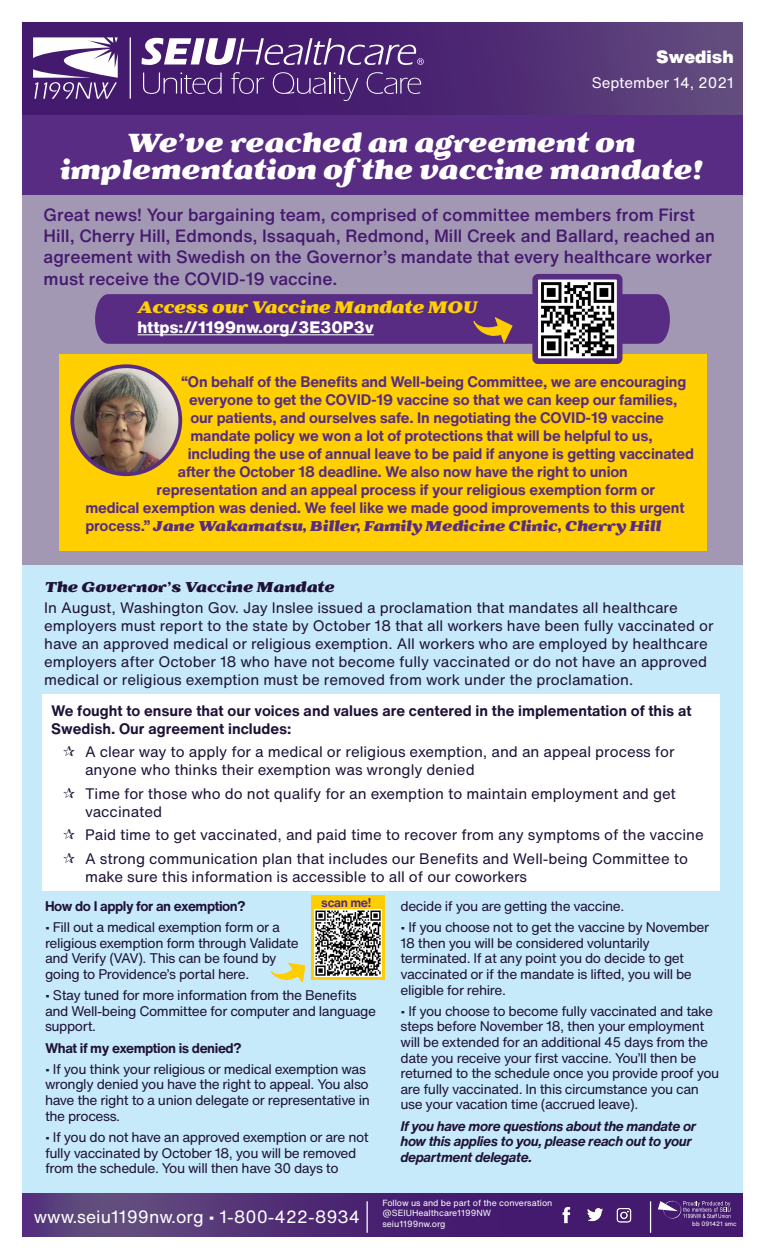
<style>
.page{position:relative;width:765px;height:1260px;background:#fff}
.page>*{position:absolute;margin:0;border:0;box-sizing:border-box;transform-origin:0 0}
.t1{font:italic 900 27.5px/26.2px "Battlefin";color:#fff;text-align:center}
.t2{font:500 17.5px/21.2px "Helvetica Now Text";color:#45196e}
.t3{font:17.5px "Helvetica Now Text";color:#fff}
.t4{font:italic 900 17.5px "Battlefin";letter-spacing:-.01em;color:#ffcf01}
.t5{font:900 17.5px "Helvetica Now Text";color:#fff}
.t6{font:800 16.25px "Helvetica Now Text";letter-spacing:-.01em;color:#fff}
.t7{font:15px/18px "Helvetica Now Text";color:#1e1237}
.t8{font:700 15px "Helvetica Now Text";letter-spacing:-.01em;color:#572c82}
.t9{font:700 15px/18px "Helvetica Now Text";color:#1e1237}
.t10{font:italic 900 15px "Battlefin";letter-spacing:-.01em;color:#572c82}
.t11{font:italic 900 15px "Battlefin";color:#1e1237}
.t12{font:15px "Helvetica Now Text";color:#fff}
.t13{font:13.75px/15.6px "Helvetica Now Text";letter-spacing:-.03em;color:#1e1237}
.t14{font:italic 700 13.75px/15.6px "Helvetica Now Text";letter-spacing:-.03em;color:#1e1237}
.t15{font:700 13.75px "Helvetica Now Text";letter-spacing:-.03em;color:#1e1237}
.t16{font:700 12.5px "Helvetica Now Text";letter-spacing:-.03em;color:#572c82}
.t17{font:8.75px/10.5px "Helvetica Now Text";color:#fff}
.t18{font:6.25px "Helvetica Now Text";color:#fff}
.s1{font-family:"Helvetica Now Text";font-weight:700;font-style:normal}
</style>
<div class="page">
<div style="left:23px;top:194px;width:720px;height:371px;background:#a298b4"></div>
<div style="left:23px;top:121px;width:720px;height:73px;background:#572c82"></div>
<div style="left:22px;top:565px;width:721px;height:629px;background:#c7eafb"></div>
<div style="left:22px;top:115px;width:721px;height:6px;background:#572c82"></div>
<div style="left:22px;top:23px;width:721px;height:92px;background:linear-gradient(to right,#3d0e6a,#5d427b)"></div>
<hr style="left:130px;top:37px;width:1px;height:62px;background:#fff">
<svg style="left:143px;top:73px;width:79px;height:21px;background:#623e85"></svg>
<svg style="left:231px;top:72px;width:33px;height:22px"></svg>
<svg style="left:273px;top:72px;width:85px;height:29px;background:#5d3981"></svg>
<svg style="left:367px;top:72px;width:54px;height:22px"></svg>
<svg style="left:142px;top:38px;width:282px;height:27px"></svg>
<svg style="left:33px;top:37px;width:85px;height:62px"></svg>
<svg style="left:22px;top:1194px;width:720px;height:42px;background:#4f2b74"></svg>
<svg style="left:658px;top:1200px;width:72px;height:21px;background:#664388"></svg>
<img style="left:584px;top:1203px;width:22px;height:24px">
<img style="left:613px;top:1203px;width:22px;height:25px">
<img style="left:554px;top:1204px;width:23px;height:22px">
<hr style="left:367px;top:1201px;width:1px;height:32px;background:#fff">
<hr style="left:650px;top:1201px;width:1px;height:32px;background:#fff">
<div style="left:42px;top:694px;width:678px;height:197px;background:#fff"></div>
<div style="left:59px;top:354px;width:647px;height:197px;background:#ffcf01"></div>
<img style="left:539px;top:281px;width:76px;height:76px">
<div style="left:532px;top:274px;width:90px;height:90px;border:6px solid #572c82;border-radius:3px"></div>
<svg style="left:95px;top:294px;width:575px;height:50px;background:#623d82"></svg>
<img style="left:72px;top:366px;width:108px;height:108px;border-radius:54px">
<div style="left:70px;top:364px;width:112px;height:112px;border:4px solid #572c82;border-radius:50%"></div>
<svg style="left:270px;top:963px;width:35px;height:20px"></svg>
<div style="left:311px;top:896px;width:73px;height:84px;background:#ffce02"></div>
<img style="left:314px;top:909px;width:67px;height:67px">
<p class="t5" style="left:656px;top:44px;width:79px">Swedish</p>
<p class="t12" style="left:592px;top:72px;width:144px">September 14, 2021</p>
<h1 class="t1" style="left:60px;top:131px;width:644px">We’ve reached an agreement on implementation of the vaccine mandate!</h1>
<p class="t2" style="left:44px;top:204px;width:673px">Great news! Your bargaining team, comprised of committee members from First Hill, Cherry Hill, Edmonds, Issaquah, Redmond, Mill Creek and Ballard, reached an agreement with Swedish on the Governor’s mandate that every healthcare worker must receive the COVID-19 vaccine.</p>
<p class="t4" style="left:138px;top:297px;width:342px">Access our Vaccine Mandate MOU</p>
<p class="t6" style="left:138px;top:315px;width:238px">https://1199nw.org/3E30P3v</p>
<p class="t8" style="left:182px;top:371px;width:506px">“On behalf of the Benefits and Well-being Committee, we are encouraging</p>
<p class="t8" style="left:189px;top:389px;width:490px">everyone to get the COVID-19 vaccine so that we can keep our families,</p>
<p class="t8" style="left:190px;top:407px;width:475px">our patients, and ourselves safe. In negotiating the COVID-19 vaccine</p>
<p class="t8" style="left:190px;top:425px;width:464px">mandate policy we won a lot of protections that will be helpful to us,</p>
<p class="t8" style="left:188px;top:443px;width:508px">including the use of annual leave to be paid if anyone is getting vaccinated</p>
<p class="t8" style="left:178px;top:461px;width:452px">after the October 18 deadline. We also now have the right to union</p>
<p class="t8" style="left:157px;top:479px;width:500px">representation and an appeal process if your religious exemption form or</p>
<p class="t8" style="left:85px;top:497px;width:601px">medical exemption was denied. We feel like we made good improvements to this urgent</p>
<p class="t10" style="left:85px;top:518px;width:577px"><span class="s1">process.”</span> Jane Wakamatsu, Biller, Family Medicine Clinic, Cherry Hill</p>
<p class="t11" style="left:45px;top:579px;width:291px">The Governor’s Vaccine Mandate</p>
<p class="t7" style="left:44px;top:598px;width:671px">In August, Washington Gov. Jay Inslee issued a proclamation that mandates all healthcare employers must report to the state by October 18 that all workers have been fully vaccinated or have an approved medical or religious exemption. All workers who are employed by healthcare employers after October 18 who have not become fully vaccinated or do not have an approved medical or religious exemption must be removed from work under the proclamation.</p>
<p class="t9" style="left:51px;top:701px;width:642px">We fought to ensure that our voices and values are centered in the implementation of this at<br>Swedish. Our agreement includes:</p>
<p class="t7" style="left:85px;top:742px;width:591px">A clear way to apply for a medical or religious exemption, and an appeal process for anyone who thinks their exemption was wrongly denied</p>
<p class="t7" style="left:85px;top:784px;width:592px">Time for those who do not qualify for an exemption to maintain employment and get vaccinated</p>
<p class="t7" style="left:85px;top:823px;width:620px;line-height:23.6px">Paid time to get vaccinated, and paid time to recover from any symptoms of the vaccine<br>A strong communication plan that includes our Benefits and Well-being Committee to</p>
<p class="t7" style="left:85px;top:867px;width:444px">make sure this information is accessible to all of our coworkers</p>
<p class="t16" style="left:321px;top:893px;width:51px">scan me!</p>
<p class="t15" style="left:45px;top:896px;width:202px">How do I apply for an exemption?</p>
<p class="t13" style="left:45px;top:919px;width:255px">• Fill out a medical exemption form or a religious exemption form through Validate and Verify (VAV). This can be found by going to Providence’s portal here.</p>
<p class="t13" style="left:45px;top:987px;width:333px">• Stay tuned for more information from the Benefits and Well-being Committee for computer and language support.</p>
<p class="t15" style="left:45px;top:1037px;width:198px">What if my exemption is denied?</p>
<p class="t13" style="left:45px;top:1061px;width:327px">• If you think your religious or medical exemption was wrongly denied you have the right to appeal. You also have the right to a union delegate or representative in the process.</p>
<p class="t13" style="left:45px;top:1129px;width:325px">• If you do not have an approved exemption or are not fully vaccinated by October 18, you will be removed from the schedule. You will then have 30 days to</p>
<p class="t13" style="left:400px;top:898px;width:225px">decide if you are getting the vaccine.</p>
<p class="t13" style="left:400px;top:919px;width:310px">• If you choose not to get the vaccine by November 18 then you will be considered voluntarily terminated. If at any point you do decide to get vaccinated or if the mandate is lifted, you will be eligible for rehire.</p>
<p class="t13" style="left:400px;top:1003px;width:320px">• If you choose to become fully vaccinated and take steps before November 18, then your employment will be extended for an additional 45 days from the date you receive your first vaccine. You’ll then be returned to the schedule once you provide proof you are fully vaccinated. In this circumstance you can use your vacation time (accrued leave).</p>
<p class="t14" style="left:400px;top:1118px;width:297px">If you have more questions about the mandate or how this applies to you, please reach out to your department delegate.</p>
<p class="t17" style="left:382px;top:1197px;width:171px">Follow us and be part of the conversation @SEIUHealthcare1199NW seiu1199nw.org</p>
<p class="t3" style="left:34px;top:1203px;width:328px">www.seiu1199nw.org • 1-800-422-8934</p>
<p class="t18" style="left:692px;top:1220px;width:46px">bb 091421 smc</p>
</div>
